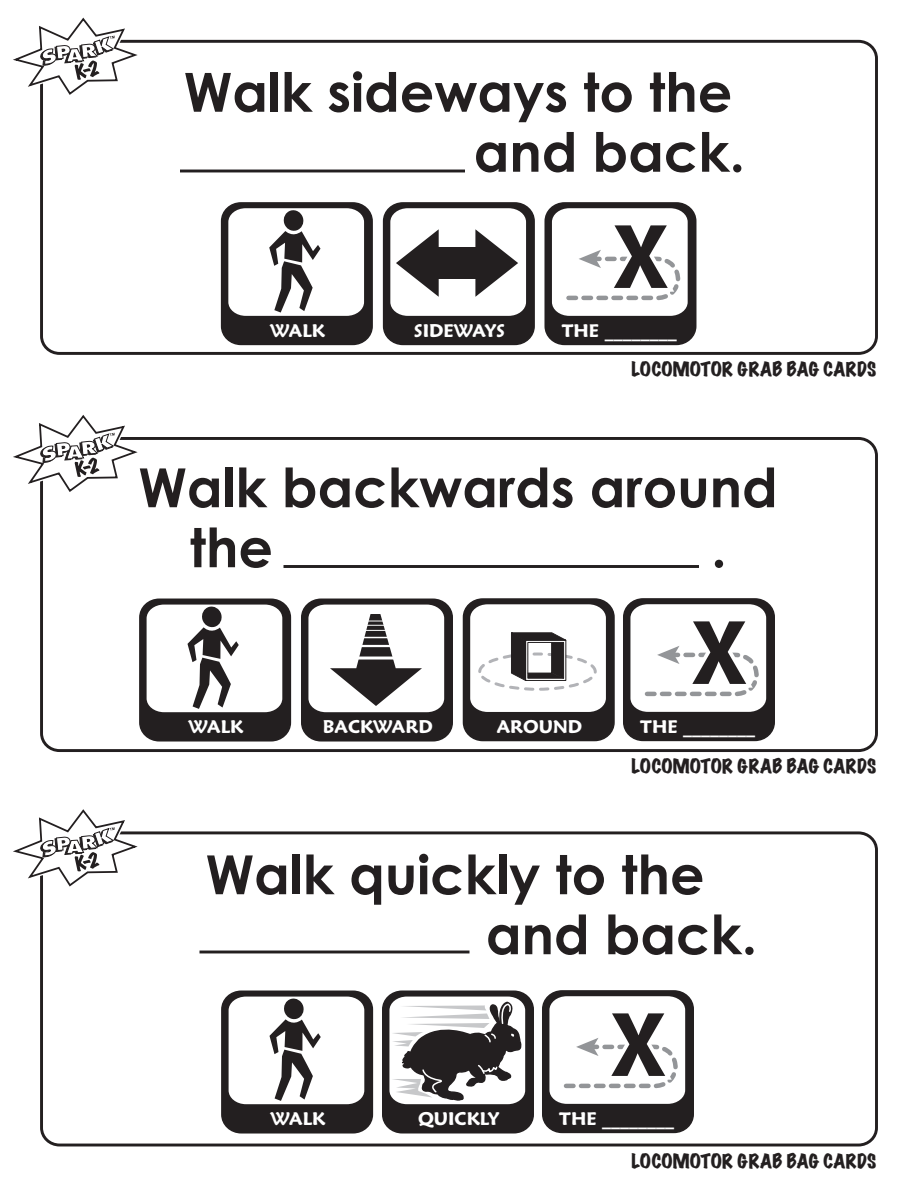
<style>
.page{position:relative;width:918px;height:1188px;background:#fff}
.page>*{position:absolute;margin:0;border:0;box-sizing:border-box;transform-origin:0 0}
.t1{font:700 54px/60px "Century Gothic";color:#231f20}
.t2{font:600 18px "Maiandra GD";color:#fff}
.t3{font:expanded 18px "Marker Felt";color:#231f20}
</style>
<div class="page">
<hr style="left:200px;top:951px;width:270px;height:2px;background:#231f20">
<hr style="left:284px;top:565px;width:415px;height:3px;background:#231f20">
<hr style="left:180px;top:170px;width:285px;height:2px;background:#231f20">
<div style="left:222px;top:203px;width:150px;height:141px;background:#231f20;border-radius:19px"></div>
<div style="left:221px;top:202px;width:152px;height:143px;border:2px solid #231f20;border-radius:19px"></div>
<svg style="left:228px;top:208px;width:136px;height:108px;background:#dbdbdb"></svg>
<div style="left:140px;top:599px;width:150px;height:142px;background:#231f20;border-radius:19px"></div>
<div style="left:139px;top:599px;width:152px;height:143px;border:2px solid #231f20;border-radius:19px"></div>
<svg style="left:147px;top:605px;width:135px;height:107px;background:#dddcdc"></svg>
<div style="left:222px;top:991px;width:150px;height:142px;background:#231f20;border-radius:19px"></div>
<div style="left:221px;top:991px;width:152px;height:143px;border:2px solid #231f20;border-radius:19px"></div>
<svg style="left:229px;top:997px;width:135px;height:107px;background:#dddcdc"></svg>
<div style="left:40px;top:40px;width:838px;height:315px;border:3px solid #231f20;border-radius:18px"></div>
<svg style="left:13px;top:17px;width:135px;height:83px"></svg>
<div style="left:40px;top:437px;width:838px;height:315px;border:3px solid #231f20;border-radius:18px"></div>
<svg style="left:13px;top:415px;width:135px;height:82px"></svg>
<div style="left:40px;top:831px;width:838px;height:315px;border:3px solid #231f20;border-radius:18px"></div>
<svg style="left:13px;top:809px;width:135px;height:83px"></svg>
<div style="left:302px;top:599px;width:150px;height:142px;background:#231f20;border-radius:19px"></div>
<div style="left:301px;top:599px;width:152px;height:143px;border:2px solid #231f20;border-radius:19px"></div>
<svg style="left:308px;top:605px;width:136px;height:107px"></svg>
<div style="left:383px;top:991px;width:150px;height:142px;background:#231f20;border-radius:19px"></div>
<div style="left:382px;top:990px;width:152px;height:144px;border:2px solid #231f20;border-radius:19px"></div>
<svg style="left:389px;top:990px;width:136px;height:114px"></svg>
<div style="left:463px;top:599px;width:151px;height:142px;background:#231f20;border-radius:19px"></div>
<div style="left:463px;top:598px;width:152px;height:143px;border:2px solid #231f20;border-radius:19px"></div>
<svg style="left:470px;top:604px;width:136px;height:108px;background:#deddde"></svg>
<div style="left:384px;top:203px;width:150px;height:141px;background:#231f20;border-radius:19px"></div>
<div style="left:383px;top:202px;width:152px;height:143px;border:2px solid #231f20;border-radius:19px"></div>
<svg style="left:390px;top:208px;width:136px;height:108px"></svg>
<div style="left:437px;top:248px;width:43px;height:31px;background:#231f20"></div>
<div style="left:545px;top:203px;width:151px;height:141px;background:#231f20;border-radius:19px"></div>
<div style="left:544px;top:202px;width:152px;height:143px;border:2px solid #231f20;border-radius:19px"></div>
<svg style="left:552px;top:208px;width:136px;height:108px;background:#dadada"></svg>
<div style="left:624px;top:599px;width:150px;height:141px;background:#231f20;border-radius:19px"></div>
<div style="left:623px;top:598px;width:152px;height:143px;border:2px solid #231f20;border-radius:19px"></div>
<svg style="left:630px;top:604px;width:136px;height:108px;background:#dadada"></svg>
<div style="left:543px;top:991px;width:150px;height:141px;background:#231f20;border-radius:19px"></div>
<div style="left:542px;top:990px;width:152px;height:143px;border:2px solid #231f20;border-radius:19px"></div>
<svg style="left:549px;top:996px;width:136px;height:108px;background:#dadada"></svg>
<p class="t1" style="left:184px;top:61px;width:563px;text-align:right">Walk sideways to the and back.</p>
<p class="t2" style="left:270px;top:320px;width:56px">WALK</p>
<p class="t2" style="left:414px;top:320px;width:92px">SIDEWAYS</p>
<p class="t2" style="left:562px;top:320px;width:116px">THE ________</p>
<p class="t3" style="left:632px;top:360px;width:246px">LOCOMOTOR GRAB BAG CARDS</p>
<p class="t1" style="left:190px;top:456px;width:589px;text-indent:-51px">Walk backwards around the</p>
<p class="t1" style="left:711px;top:516px;width:17px">.</p>
<p class="t2" style="left:188px;top:716px;width:56px">WALK</p>
<p class="t2" style="left:323px;top:716px;width:112px">BACKWARD</p>
<p class="t2" style="left:497px;top:716px;width:87px">AROUND</p>
<p class="t2" style="left:640px;top:716px;width:116px">THE ________</p>
<p class="t3" style="left:632px;top:757px;width:246px">LOCOMOTOR GRAB BAG CARDS</p>
<p class="t1" style="left:486px;top:843px;width:273px;text-indent:-280px">Walk quickly to the and back.</p>
<p class="t2" style="left:270px;top:1108px;width:56px">WALK</p>
<p class="t2" style="left:418px;top:1108px;width:83px">QUICKLY</p>
<p class="t2" style="left:559px;top:1108px;width:116px">THE ________</p>
<p class="t3" style="left:632px;top:1151px;width:246px">LOCOMOTOR GRAB BAG CARDS</p>
</div>
